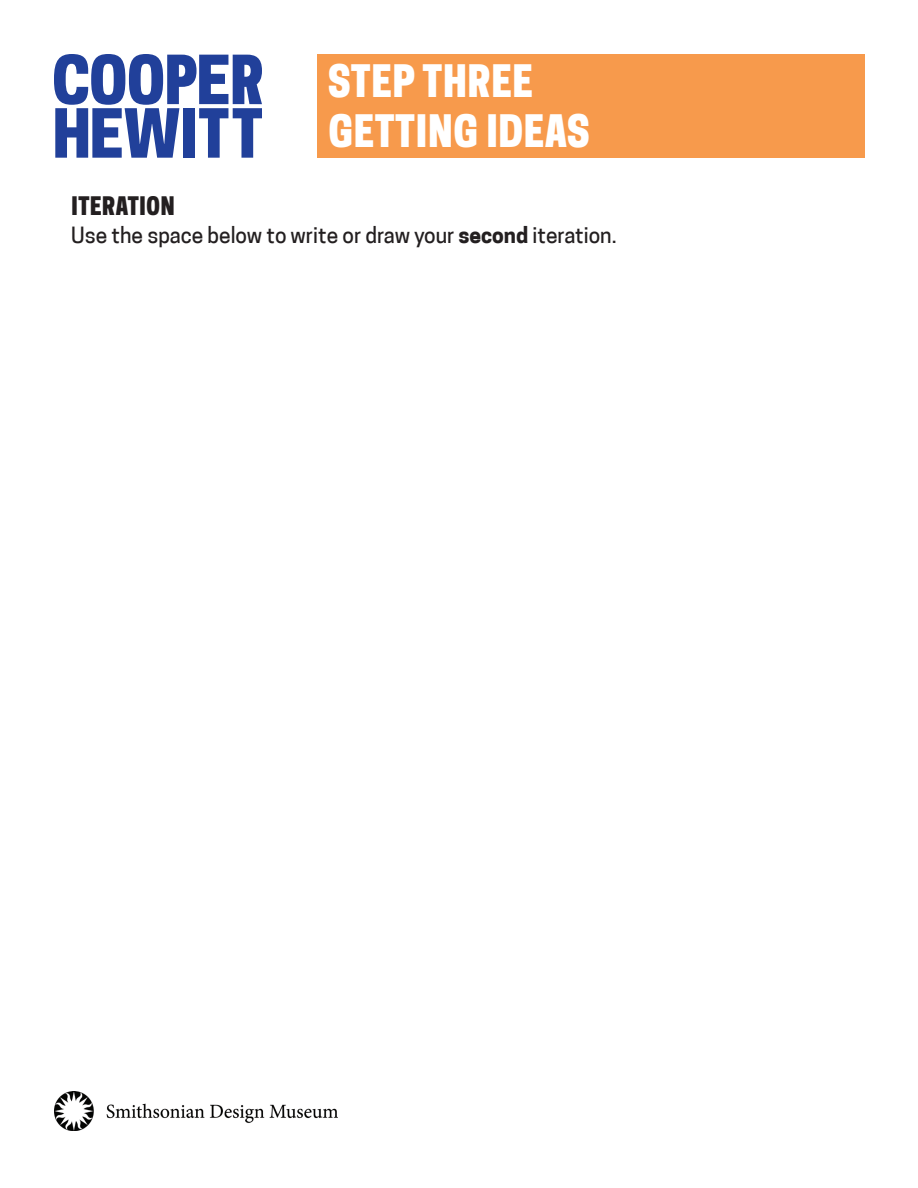
<style>
.page{position:relative;width:918px;height:1188px;background:#fff}
.page>*{position:absolute;margin:0;border:0;box-sizing:border-box;transform-origin:0 0}
.t1{font:42px "Cooper Hewitt Display";color:#fff}
.t2{font:24px "Cooper Hewitt Display";color:#231f20}
.t3{font:21px "Coo Hew";color:#231f20}
.s1{font-weight:700}
</style>
<div class="page">
<img style="left:54px;top:1091px;width:284px;height:40px">
<svg style="left:54px;top:54px;width:208px;height:104px"></svg>
<div style="left:318px;top:54px;width:547px;height:104px;background:#f79a4c"></div>
<p class="t1" style="left:328px;top:56px;width:207px">STEP THREE</p>
<p class="t1" style="left:328px;top:106px;width:263px">GETTING IDEAS</p>
<p class="t2" style="left:71px;top:191px;width:105px">ITERATION</p>
<p class="t3" style="left:71px;top:223px;width:547px">Use the space below to write or draw your <span class="s1">second</span> iteration.</p>
</div>
